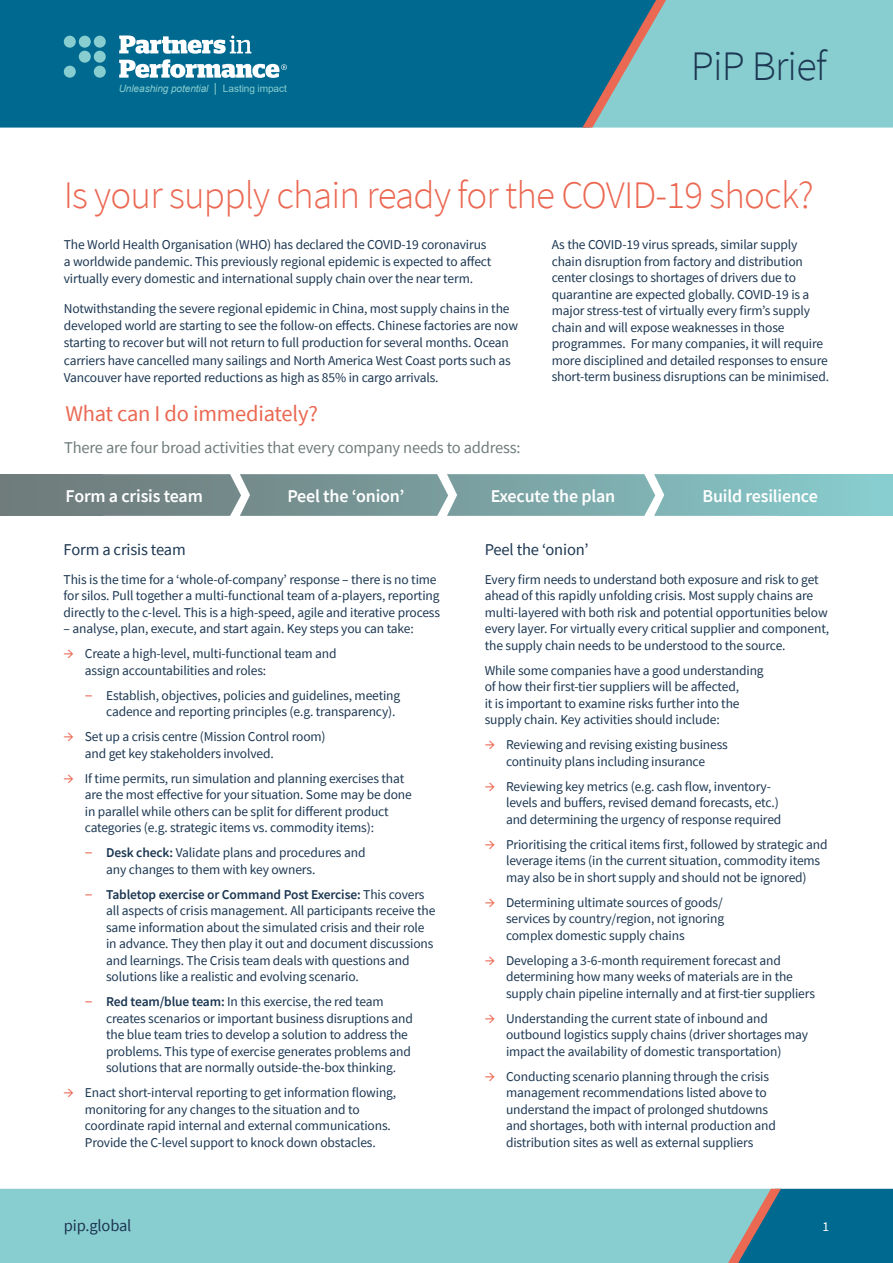
<style>
.page{position:relative;width:893px;height:1263px;background:#fff}
.page>*{position:absolute;margin:0;border:0;box-sizing:border-box;transform-origin:0 0}
.t1{font:300 42px "Source Sans Pro";letter-spacing:-.02em;color:#1c3752}
.t2{font:300 39px "Source Sans Pro";letter-spacing:-.02em;color:#eb6852}
.t3{font:22.5px "Source Sans Pro";letter-spacing:-.01em;color:#eb6852}
.t4{font:600 18px "Source Sans Pro";letter-spacing:-.01em;color:#fff}
.t5{font:16.5px "Source Sans Pro";letter-spacing:-.01em;color:#707c7c}
.t6{font:16.5px "Source Sans Pro";letter-spacing:-.01em;color:#1c3752}
.t7{font:13.5px/16.5px "Source Sans Pro";letter-spacing:-.01em;color:#1c3752}
.t8{font:13.5px "Source Sans Pro";color:#fff}
.t9{font:italic 10.05px "Arial";letter-spacing:-.01em;color:#88cdcf}
.s1{font-style:normal;font-size:12.3px}
.s2{font-style:normal}
.s3{font-size:16.5px;color:#eb6852}
.s4{font-weight:600}
</style>
<div class="page">
<div style="left:0;top:1189px;width:721px;height:74px;background:#88cdcf"></div>
<svg style="left:721px;top:1189px;width:172px;height:74px;background:#247996"></svg>
<div style="left:0;top:0;width:582px;height:128px;background:#006990"></div>
<svg style="left:582px;top:0;width:311px;height:128px;background:#7bbdc3"></svg>
<div style="left:64px;top:36px;width:12px;height:12px;background:#88cdcf;border-radius:50%"></div>
<div style="left:79px;top:36px;width:12px;height:12px;background:#88cdcf;border-radius:50%"></div>
<div style="left:94px;top:36px;width:12px;height:12px;background:#88cdcf;border-radius:50%"></div>
<div style="left:79px;top:51px;width:12px;height:12px;background:#88cdcf;border-radius:50%"></div>
<div style="left:94px;top:51px;width:12px;height:12px;background:#88cdcf;border-radius:50%"></div>
<div style="left:64px;top:66px;width:12px;height:12px;background:#88cdcf;border-radius:50%"></div>
<div style="left:94px;top:66px;width:12px;height:12px;background:#88cdcf;border-radius:50%"></div>
<svg style="left:119px;top:35px;width:168px;height:43px"></svg>
<div style="left:778px;top:474px;width:115px;height:42px;background:#87c9cb"></div>
<div style="left:0;top:474px;width:103px;height:42px;background:#717e7e"></div>
<svg style="left:103px;top:474px;width:684px;height:42px;background:#80a3a3"></svg>
<p class="t9" style="left:119px;top:82px;width:170px">Unleashing potential <span class="s1">|</span> <span class="s2">Lasting impact</span></p>
<h1 class="t1" style="left:691px;top:40px;width:137px">PiP Brief</h1>
<h2 class="t2" style="left:64px;top:171px;width:752px">Is your supply chain ready for the COVID-19 shock?</h2>
<p class="t7" style="left:64px;top:236px;width:429px;line-height:17.1px">The World Health Organisation (WHO) has declared the COVID-19 coronavirus a worldwide pandemic. This previously regional epidemic is expected to affect virtually every domestic and international supply chain over the near term.</p>
<p class="t7" style="left:64px;top:300px;width:456px;line-height:17.1px">Notwithstanding the severe regional epidemic in China, most supply chains in the developed world are starting to see the follow-on effects. Chinese factories are now starting to recover but will not return to full production for several months. Ocean carriers have cancelled many sailings and North America West Coast ports such as Vancouver have reported reductions as high as 85% in cargo arrivals.</p>
<p class="t7" style="left:552px;top:236px;width:279px">As the COVID-19 virus spreads, similar supply chain disruption from factory and distribution center closings to shortages of drivers due to quarantine are expected globally. COVID-19 is a major stress-test of virtually every firm’s supply chain and will expose weaknesses in those programmes. For many companies, it will require more disciplined and detailed responses to ensure short-term business disruptions can be minimised.</p>
<h3 class="t3" style="left:65px;top:399px;width:254px">What can I do immediately?</h3>
<p class="t5" style="left:64px;top:437px;width:458px">There are four broad activities that every company needs to address:</p>
<h3 class="t4" style="left:66px;top:484px;width:139px">Form a crisis team</h3>
<h3 class="t4" style="left:287px;top:484px;width:119px">Peel the ‘onion’</h3>
<h3 class="t4" style="left:491px;top:484px;width:126px">Execute the plan</h3>
<h3 class="t4" style="left:702px;top:484px;width:117px">Build resilience</h3>
<p class="t6" style="left:64px;top:539px;width:124px">Form a crisis team</p>
<p class="t7" style="left:64px;top:571px;width:378px">This is the time for a ‘whole-of-company’ response – there is no time for silos. Pull together a multi-functional team of a-players, reporting directly to the c-level. This is a high-speed, agile and iterative process</p>
<p class="t7" style="left:64px;top:620px;width:352px">– analyse, plan, execute, and start again. Key steps you can take:</p>
<p class="t7" style="left:85px;top:645px;width:253px;text-indent:-21px"><span class="s3">→</span> Create a high-level, multi-functional team and assign accountabilities and roles:</p>
<p class="t7" style="left:106px;top:687px;width:296px;text-indent:-21px"><span class="s3">–</span> Establish, objectives, policies and guidelines, meeting cadence and reporting principles (e.g. transparency).</p>
<p class="t7" style="left:85px;top:728px;width:242px;text-indent:-21px"><span class="s3">→</span> Set up a crisis centre (Mission Control room) and get key stakeholders involved.</p>
<p class="t7" style="left:85px;top:770px;width:328px;text-indent:-21px"><span class="s3">→</span> If time permits, run simulation and planning exercises that are the most effective for your situation. Some may be done in parallel while others can be split for different product categories (e.g. strategic items vs. commodity items):</p>
<p class="t7" style="left:106px;top:844px;width:261px;text-indent:-21px"><span class="s3">–</span> <span class="s4">Desk check:</span> Validate plans and procedures and any changes to them with key owners.</p>
<p class="t7" style="left:106px;top:886px;width:331px;text-indent:-21px"><span class="s3">–</span> <span class="s4">Tabletop exercise or Command Post Exercise:</span> This covers all aspects of crisis management. All participants receive the same information about the simulated crisis and their role in advance. They then play it out and document discussions and learnings. The Crisis team deals with questions and solutions like a realistic and evolving scenario.</p>
<p class="t7" style="left:106px;top:993px;width:308px;text-indent:-21px"><span class="s3">–</span> <span class="s4">Red team/blue team:</span> In this exercise, the red team creates scenarios or important business disruptions and the blue team tries to develop a solution to address the problems. This type of exercise generates problems and solutions that are normally outside-the-box thinking.</p>
<p class="t7" style="left:85px;top:1084px;width:313px;text-indent:-21px"><span class="s3">→</span> Enact short-interval reporting to get information flowing, monitoring for any changes to the situation and to coordinate rapid internal and external communications.<br>Provide the C-level support to knock down obstacles.</p>
<p class="t6" style="left:485px;top:539px;width:105px">Peel the ‘onion’</p>
<p class="t7" style="left:485px;top:571px;width:346px">Every firm needs to understand both exposure and risk to get ahead of this rapidly unfolding crisis. Most supply chains are multi-layered with both risk and potential opportunities below every layer. For virtually every critical supplier and component, the supply chain needs to be understood to the source.</p>
<p class="t7" style="left:485px;top:662px;width:280px">While some companies have a good understanding of how their first-tier suppliers will be affected,<br>it is important to examine risks further into the supply chain. Key activities should include:</p>
<p class="t7" style="left:485px;top:736px;width:245px;text-align:center"><span class="s3">→</span> Reviewing and revising existing business continuity plans including insurance</p>
<p class="t7" style="left:506px;top:778px;width:277px;text-indent:-21px"><span class="s3">→</span> Reviewing key metrics (e.g. cash flow, inventory&shy;levels and buffers, revised demand forecasts, etc.) and determining the urgency of response required</p>
<p class="t7" style="left:506px;top:836px;width:323px;text-indent:-21px"><span class="s3">→</span> Prioritising the critical items first, followed by strategic and leverage items (in the current situation, commodity items may also be in short supply and should not be ignored)</p>
<p class="t7" style="left:506px;top:894px;width:220px;text-align:justify;text-indent:-21px"><span class="s3">→</span> Determining ultimate sources of goods/ services by country/region, not ignoring complex domestic supply chains</p>
<p class="t7" style="left:506px;top:952px;width:310px;text-indent:-21px"><span class="s3">→</span> Developing a 3-6-month requirement forecast and determining how many weeks of materials are in the supply chain pipeline internally and at first-tier suppliers</p>
<p class="t7" style="left:506px;top:1010px;width:304px;text-indent:-21px"><span class="s3">→</span> Understanding the current state of inbound and outbound logistics supply chains (driver shortages may impact the availability of domestic transportation)</p>
<p class="t7" style="left:506px;top:1068px;width:271px;text-indent:-21px"><span class="s3">→</span> Conducting scenario planning through the crisis management recommendations listed above to understand the impact of prolonged shutdowns and shortages, both with internal production and distribution sites as well as external suppliers</p>
<p class="t6" style="left:64px;top:1215px;width:69px">pip.global</p>
<p class="t8" style="left:822px;top:1218px;width:8px">1</p>
</div>
